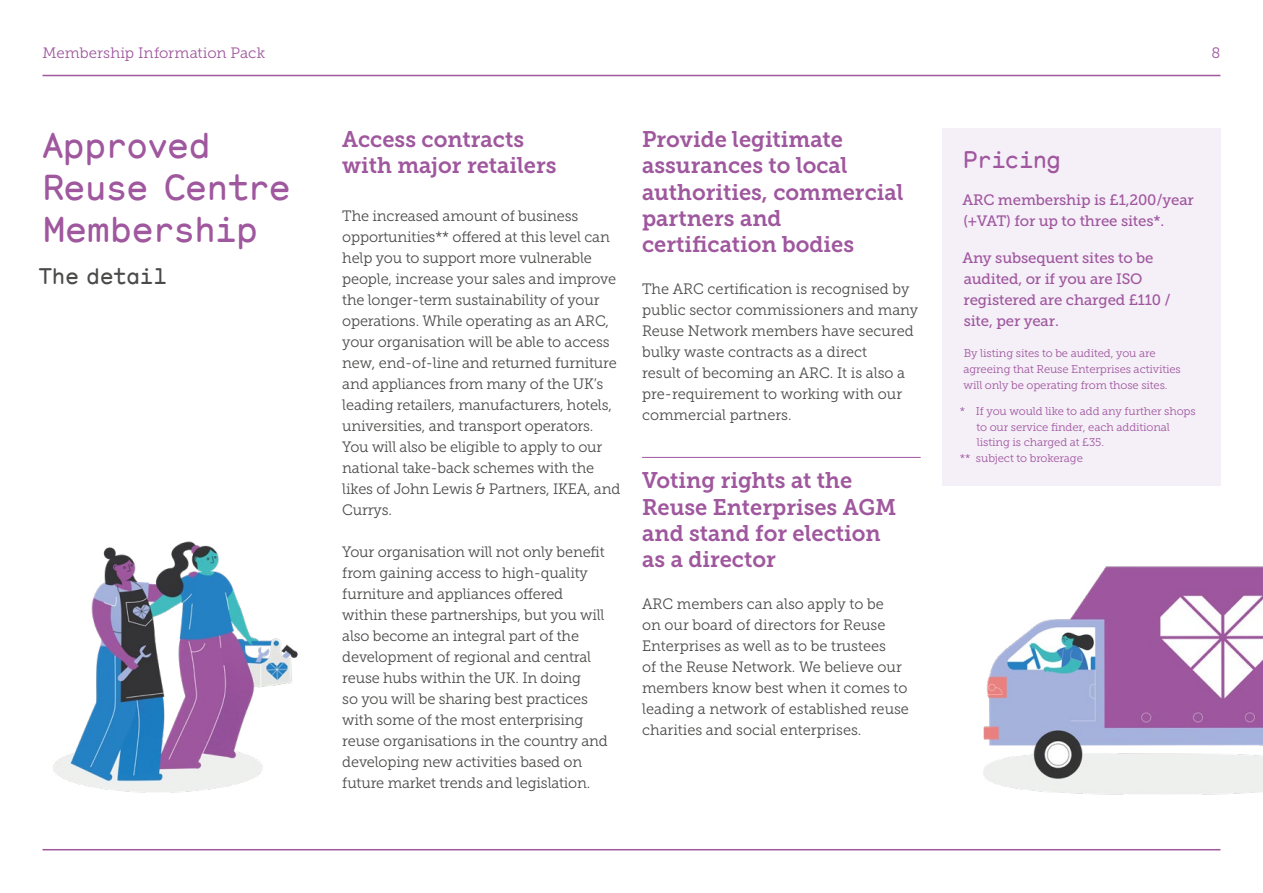
<style>
.page{position:relative;width:1263px;height:893px;background:#fff}
.page>*{position:absolute;margin:0;border:0;box-sizing:border-box;transform-origin:0 0}
.t1{font:36px/42px "Monosten A";letter-spacing:-.04em;color:#9f579e}
.t2{font:24px "Monosten A";letter-spacing:-.04em;color:#9f579e}
.t3{font:22.5px/26.2px "Museo Slab 700";color:#9f579e}
.t4{font:22.5px "Monosten A";letter-spacing:-.03em;color:#4a4a49}
.t5{font:15px/21px "Museo Slab 300";letter-spacing:-.01em;color:#4a4a49}
.t6{font:15px/21px "Museo Slab 500";letter-spacing:-.01em;color:#9f579e}
.t7{font:15px "Museo Slab 300";letter-spacing:.005em;color:#9f579e}
.t8{font:11.25px/15.8px "Museo Slab 300";letter-spacing:-.01em;color:#9f579e}
</style>
<div class="page">
<hr style="left:43px;top:849px;width:1177px;height:1px;background:#9f579e">
<hr style="left:43px;top:75px;width:1177px;height:1px;background:#9f579e">
<div style="left:942px;top:128px;width:278px;height:357px;background:#f5eff8"></div>
<hr style="left:642px;top:457px;width:279px;height:1px;background:#9f579e">
<img style="left:53px;top:541px;width:245px;height:252px">
<img style="left:983px;top:566px;width:280px;height:229px">
<p class="t7" style="left:43px;top:44px;width:224px">Membership Information Pack</p>
<p class="t7" style="left:1211px;top:44px;width:10px">8</p>
<h1 class="t1" style="left:42px;top:123px;width:251px">Approved<br>Reuse Centre<br>Membership</h1>
<h3 class="t4" style="left:38px;top:261px;width:130px">The detail</h3>
<h3 class="t3" style="left:342px;top:126px;width:216px">Access contracts with major retailers</h3>
<p class="t5" style="left:342px;top:205px;width:280px">The increased amount of business opportunities** offered at this level can help you to support more vulnerable people, increase your sales and improve the longer-term sustainability of your operations. While operating as an ARC, your organisation will be able to access new, end-of-line and returned furniture and appliances from many of the UK’s leading retailers, manufacturers, hotels, universities, and transport operators.<br>You will also be eligible to apply to our national take-back schemes with the likes of John Lewis &amp; Partners, IKEA, and Currys.</p>
<p class="t5" style="left:342px;top:541px;width:267px">Your organisation will not only benefit from gaining access to high-quality furniture and appliances offered within these partnerships, but you will also become an integral part of the development of regional and central reuse hubs within the UK. In doing<br>so you will be sharing best practices with some of the most enterprising reuse organisations in the country and developing new activities based on future market trends and legislation.</p>
<h3 class="t3" style="left:642px;top:126px;width:263px">Provide legitimate assurances to local authorities, commercial partners and certification bodies</h3>
<p class="t5" style="left:642px;top:278px;width:278px">The ARC certification is recognised by public sector commissioners and many Reuse Network members have secured bulky waste contracts as a direct<br>result of becoming an ARC. It is also a pre-requirement to working with our commercial partners.</p>
<h3 class="t3" style="left:642px;top:467px;width:256px">Voting rights at the<br>Reuse Enterprises AGM and stand for election as a director</h3>
<p class="t5" style="left:642px;top:593px;width:268px">ARC members can also apply to be<br>on our board of directors for Reuse Enterprises as well as to be trustees<br>of the Reuse Network. We believe our members know best when it comes to leading a network of established reuse charities and social enterprises.</p>
<h2 class="t2" style="left:963px;top:144px;width:100px">Pricing</h2>
<p class="t6" style="left:962px;top:189px;width:233px">ARC membership is £1,200/year (+VAT) for up to three sites*.</p>
<p class="t6" style="left:962px;top:247px;width:210px">Any subsequent sites to be audited, or if you are ISO registered are charged £110 / site, per year.</p>
<p class="t8" style="left:963px;top:345px;width:219px">By listing sites to be audited, you are agreeing that Reuse Enterprises activities will only be operating from those sites.</p>
<p class="t8" style="left:960px;top:403px;width:237px">* If you would like to add any further shops</p>
<p class="t8" style="left:976px;top:419px;width:195px">to our service finder, each additional</p>
<p class="t8" style="left:977px;top:435px;width:129px">listing is charged at £35.</p>
<p class="t8" style="left:960px;top:450px;width:125px">** subject to brokerage</p>
</div>
